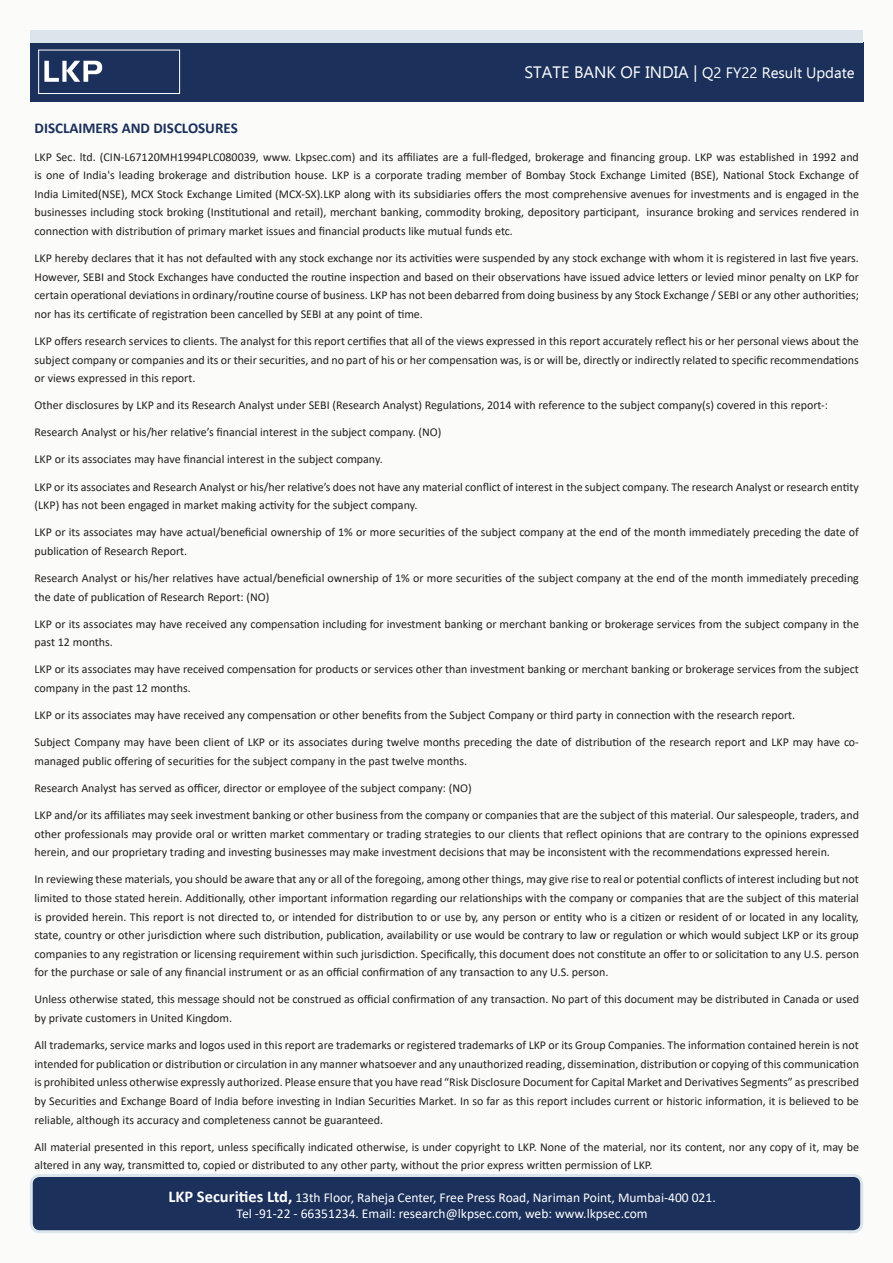
<style>
.page{position:relative;width:893px;height:1263px;background:#fbfbfa}
.page>*{position:absolute;margin:0;border:0;box-sizing:border-box;transform-origin:0 0}
.t1{font:15px "Ebrima";color:#fff}
.t2{font:700 15px "Calibri";color:#1b305b}
.t3{font:13.5px/16.2px "Calibri";color:#fff;text-align:center}
.t4{font:12px/18.6px "Calibri";color:#231f20}
.s1{font-size:16.5px}
.s2{font-weight:700;font-size:16.5px}
</style>
<div class="page">
<div style="left:30px;top:42px;width:833px;height:59px;background:#1b305b"></div>
<div style="left:30px;top:30px;width:833px;height:12px;background:#dce5ec"></div>
<div style="left:31px;top:1175px;width:831px;height:57px;background:#1b305b;border-radius:9px"></div>
<div style="left:30px;top:1174px;width:833px;height:59px;border:3px solid #dce5ec;border-radius:9px"></div>
<img style="left:44px;top:60px;width:59px;height:22px">
<div style="left:38px;top:50px;width:142px;height:44px;border:1px solid #fff"></div>
<p class="t1" style="left:524px;top:62px;width:332px"><span class="s1">STATE BANK OF INDIA |</span> Q2 FY22 Result Update</p>
<p class="t2" style="left:35px;top:118px;width:205px">DISCLAIMERS AND DISCLOSURES</p>
<p class="t4" style="left:35px;top:147px;width:826px;text-align:justify">LKP Sec. ltd. (CIN-L67120MH1994PLC080039, www. Lkpsec.com) and its affiliates are a full-fledged, brokerage and financing group. LKP was established in 1992 and is one of India's leading brokerage and distribution house. LKP is a corporate trading member of Bombay Stock Exchange Limited (BSE), National Stock Exchange of India Limited(NSE), MCX Stock Exchange Limited (MCX-SX).LKP along with its subsidiaries offers the most comprehensive avenues for investments and is engaged in the businesses including stock broking (Institutional and retail), merchant banking, commodity broking, depository participant, insurance broking and services rendered in connection with distribution of primary market issues and financial products like mutual funds etc.</p>
<p class="t4" style="left:35px;top:248px;width:826px;text-align:justify">LKP hereby declares that it has not defaulted with any stock exchange nor its activities were suspended by any stock exchange with whom it is registered in last five years.<br>However, SEBI and Stock Exchanges have conducted the routine inspection and based on their observations have issued advice letters or levied minor penalty on LKP for certain operational deviations in ordinary/routine course of business. LKP has not been debarred from doing business by any Stock Exchange / SEBI or any other authorities; nor has its certificate of registration been cancelled by SEBI at any point of time.</p>
<p class="t4" style="left:35px;top:331px;width:826px;text-align:justify">LKP offers research services to clients. The analyst for this report certifies that all of the views expressed in this report accurately reflect his or her personal views about the subject company or companies and its or their securities, and no part of his or her compensation was, is or will be, directly or indirectly related to specific recommendations or views expressed in this report.</p>
<p class="t4" style="left:35px;top:396px;width:795px">Other disclosures by LKP and its Research Analyst under SEBI (Research Analyst) Regulations, 2014 with reference to the subject company(s) covered in this report-:</p>
<p class="t4" style="left:35px;top:423px;width:408px">Research Analyst or his/her relative’s financial interest in the subject company. (NO)</p>
<p class="t4" style="left:35px;top:450px;width:350px">LKP or its associates may have financial interest in the subject company.</p>
<p class="t4" style="left:35px;top:477px;width:826px">LKP or its associates and Research Analyst or his/her relative’s does not have any material conflict of interest in the subject company. The research Analyst or research entity (LKP) has not been engaged in market making activity for the subject company.</p>
<p class="t4" style="left:35px;top:523px;width:826px">LKP or its associates may have actual/beneficial ownership of 1% or more securities of the subject company at the end of the month immediately preceding the date of publication of Research Report.</p>
<p class="t4" style="left:35px;top:568px;width:826px">Research Analyst or his/her relatives have actual/beneficial ownership of 1% or more securities of the subject company at the end of the month immediately preceding the date of publication of Research Report: (NO)</p>
<p class="t4" style="left:35px;top:614px;width:826px">LKP or its associates may have received any compensation including for investment banking or merchant banking or brokerage services from the subject company in the past 12 months.</p>
<p class="t4" style="left:35px;top:660px;width:826px">LKP or its associates may have received compensation for products or services other than investment banking or merchant banking or brokerage services from the subject company in the past 12 months.</p>
<p class="t4" style="left:35px;top:705px;width:762px">LKP or its associates may have received any compensation or other benefits from the Subject Company or third party in connection with the research report.</p>
<p class="t4" style="left:35px;top:733px;width:826px">Subject Company may have been client of LKP or its associates during twelve months preceding the date of distribution of the research report and LKP may have co&shy;managed public offering of securities for the subject company in the past twelve months.</p>
<p class="t4" style="left:35px;top:778px;width:439px">Research Analyst has served as officer, director or employee of the subject company: (NO)</p>
<p class="t4" style="left:35px;top:805px;width:826px;text-align:justify">LKP and/or its affiliates may seek investment banking or other business from the company or companies that are the subject of this material. Our salespeople, traders, and other professionals may provide oral or written market commentary or trading strategies to our clients that reflect opinions that are contrary to the opinions expressed herein, and our proprietary trading and investing businesses may make investment decisions that may be inconsistent with the recommendations expressed herein.</p>
<p class="t4" style="left:35px;top:870px;width:826px;text-align:justify">In reviewing these materials, you should be aware that any or all of the foregoing, among other things, may give rise to real or potential conflicts of interest including but not limited to those stated herein. Additionally, other important information regarding our relationships with the company or companies that are the subject of this material is provided herein. This report is not directed to, or intended for distribution to or use by, any person or entity who is a citizen or resident of or located in any locality, state, country or other jurisdiction where such distribution, publication, availability or use would be contrary to law or regulation or which would subject LKP or its group companies to any registration or licensing requirement within such jurisdiction. Specifically, this document does not constitute an offer to or solicitation to any U.S. person for the purchase or sale of any financial instrument or as an official confirmation of any transaction to any U.S. person.</p>
<p class="t4" style="left:35px;top:990px;width:826px">Unless otherwise stated, this message should not be construed as official confirmation of any transaction. No part of this document may be distributed in Canada or used by private customers in United Kingdom.</p>
<p class="t4" style="left:35px;top:1035px;width:826px;text-align:justify">All trademarks, service marks and logos used in this report are trademarks or registered trademarks of LKP or its Group Companies. The information contained herein is not intended for publication or distribution or circulation in any manner whatsoever and any unauthorized reading, dissemination, distribution or copying of this communication is prohibited unless otherwise expressly authorized. Please ensure that you have read “Risk Disclosure Document for Capital Market and Derivatives Segments” as prescribed by Securities and Exchange Board of India before investing in Indian Securities Market. In so far as this report includes current or historic information, it is believed to be reliable, although its accuracy and completeness cannot be guaranteed.</p>
<p class="t4" style="left:35px;top:1137px;width:826px">All material presented in this report, unless specifically indicated otherwise, is under copyright to LKP. None of the material, nor its content, nor any copy of it, may be altered in any way, transmitted to, copied or distributed to any other party, without the prior express written permission of LKP.</p>
<p class="t3" style="left:168px;top:1189px;width:549px"><span class="s2">LKP Securities Ltd,</span> 13th Floor, Raheja Center, Free Press Road, Nariman Point, Mumbai-400 021.<br>Tel -91-22 - 66351234. Email: research@lkpsec.com, web: www.lkpsec.com</p>
</div>
